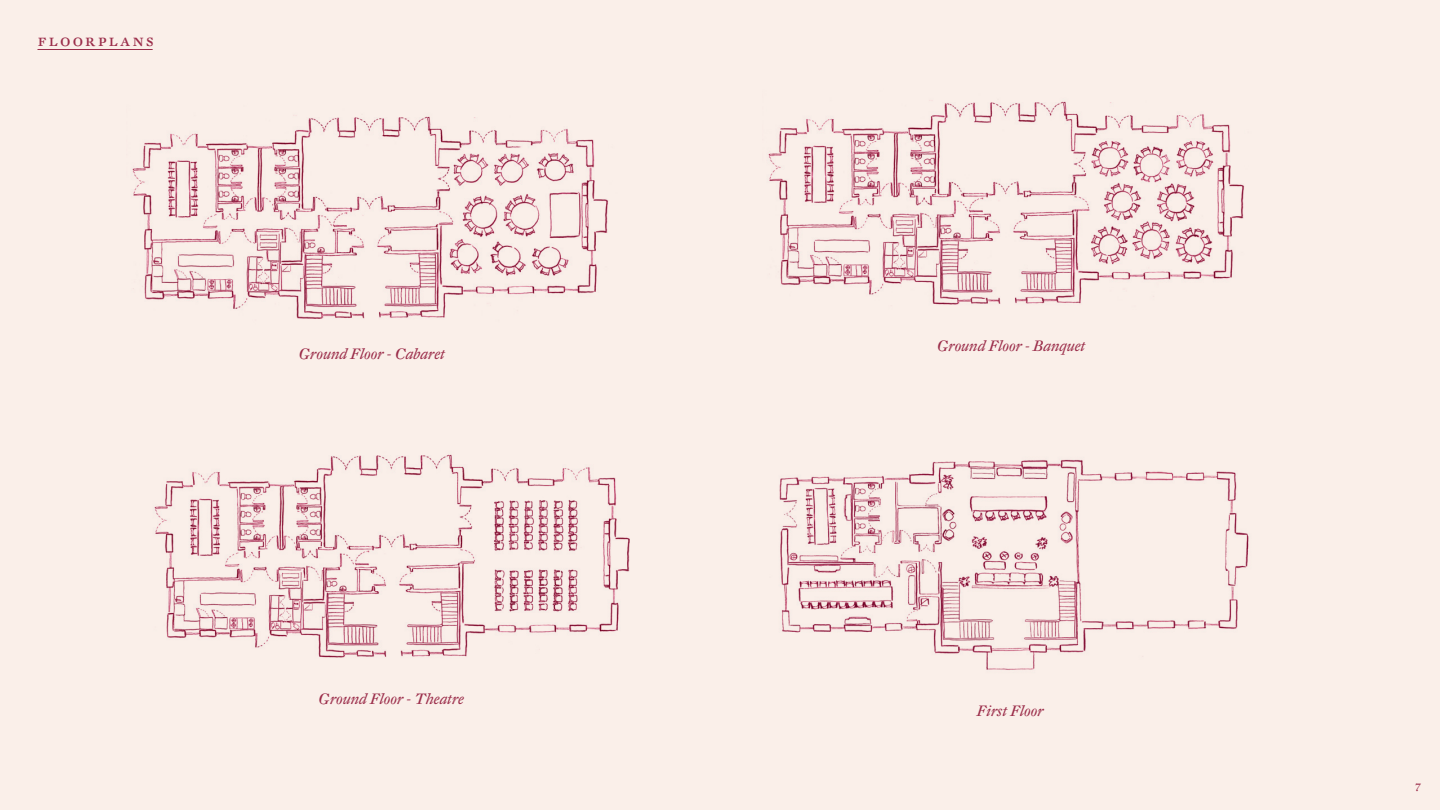
<style>
.page{position:relative;width:1440px;height:810px;background:#faefe9}
.page>*{position:absolute;margin:0;border:0;box-sizing:border-box;transform-origin:0 0}
.t1{font:16.5px "DTL Fleischmann T Caps";letter-spacing:.11em;color:#9b2d4a}
.t2{font:italic 14.77px "DTL Fleischmann T";color:#9b2d4a}
.t3{font:10.5px "DTL Fleischmann T";color:#9b2d4a}
</style>
<div class="page">
<hr style="left:37px;top:49px;width:116px;height:1px;background:#9b2d4a">
<img style="left:132px;top:115px;width:476px;height:204px">
<img style="left:154px;top:454px;width:476px;height:204px">
<img style="left:768px;top:100px;width:477px;height:205px">
<img style="left:779px;top:459px;width:470px;height:211px">
<p class="t1" style="left:37px;top:30px;width:118px">floorplans</p>
<p class="t2" style="left:298px;top:344px;width:148px">Ground Floor - Cabaret</p>
<p class="t2" style="left:936px;top:336px;width:151px">Ground Floor - Banquet</p>
<p class="t2" style="left:318px;top:689px;width:148px">Ground Floor - Theatre</p>
<p class="t2" style="left:977px;top:701px;width:68px">First Floor</p>
<p class="t3" style="left:1414px;top:781px;width:8px">7</p>
</div>
